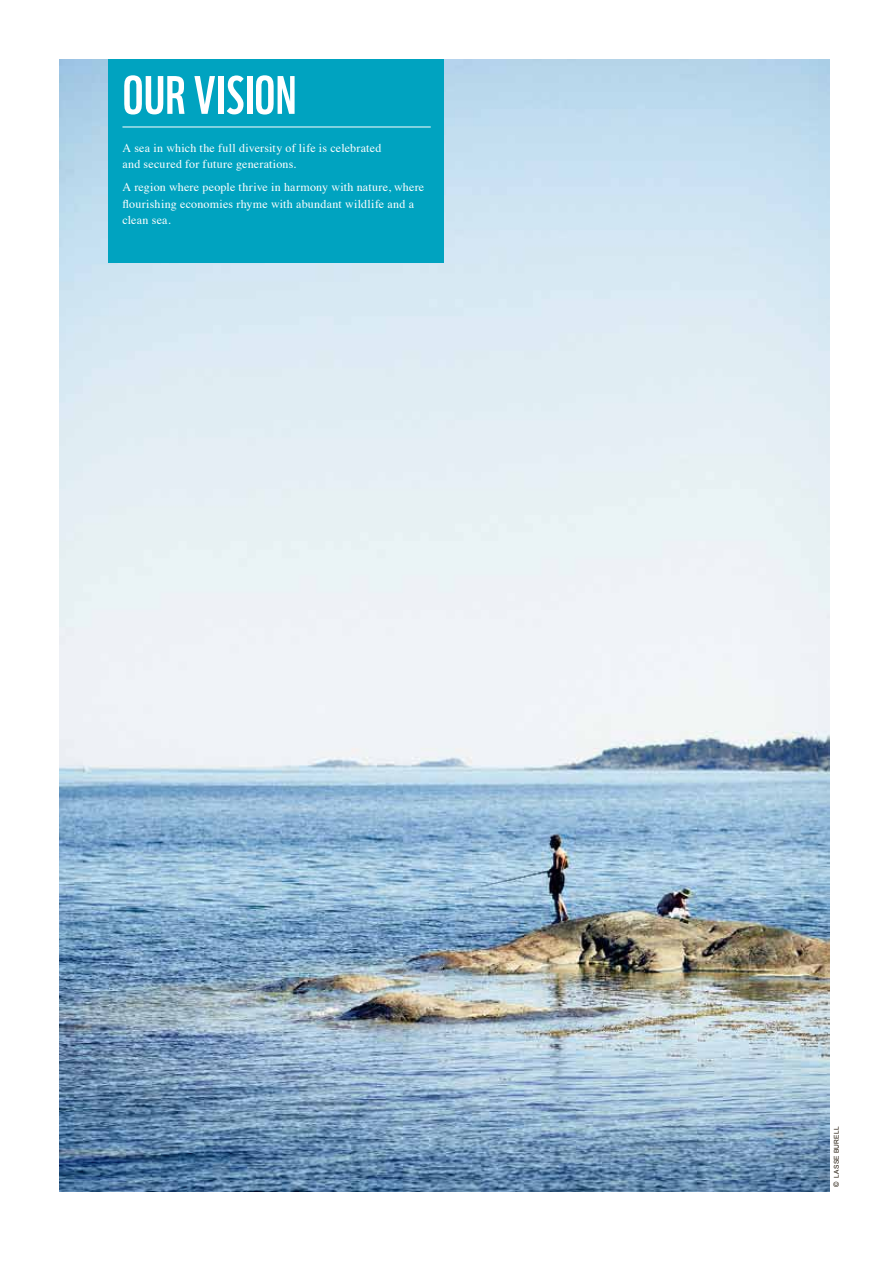
<style>
.page{position:relative;width:893px;height:1263px;background:#fff}
.page>*{position:absolute;margin:0;border:0;box-sizing:border-box;transform-origin:0 0}
.t1{font:52.5px "WWF";letter-spacing:.005em;color:#fff}
.t2{font:12px/16.5px "Times";letter-spacing:.02em;color:#fff}
.t3{font:6.6px "Arial";letter-spacing:.035em;color:#211709}
.s1{font-size:7.2px}
</style>
<div class="page">
<img style="left:59px;top:59px;width:770px;height:1132px">
<div style="left:108px;top:59px;width:335px;height:204px;background:#00a3c0"></div>
<hr style="left:122px;top:127px;width:309px;height:1px;background:#fff">
<h1 class="t1" style="left:122px;top:54px;width:176px">OUR VISION</h1>
<p class="t2" style="left:122px;top:138px;width:261px">A sea in which the full diversity of life is celebrated and secured for future generations.</p>
<p class="t2" style="left:122px;top:178px;width:303px">A region where people thrive in harmony with nature, where flourishing economies rhyme with abundant wildlife and a clean sea.</p>
<p class="t3" style="left:832px;top:1187px;width:62px;rotate:-90deg"><span class="s1">©</span> lasse burell</p>
</div>
